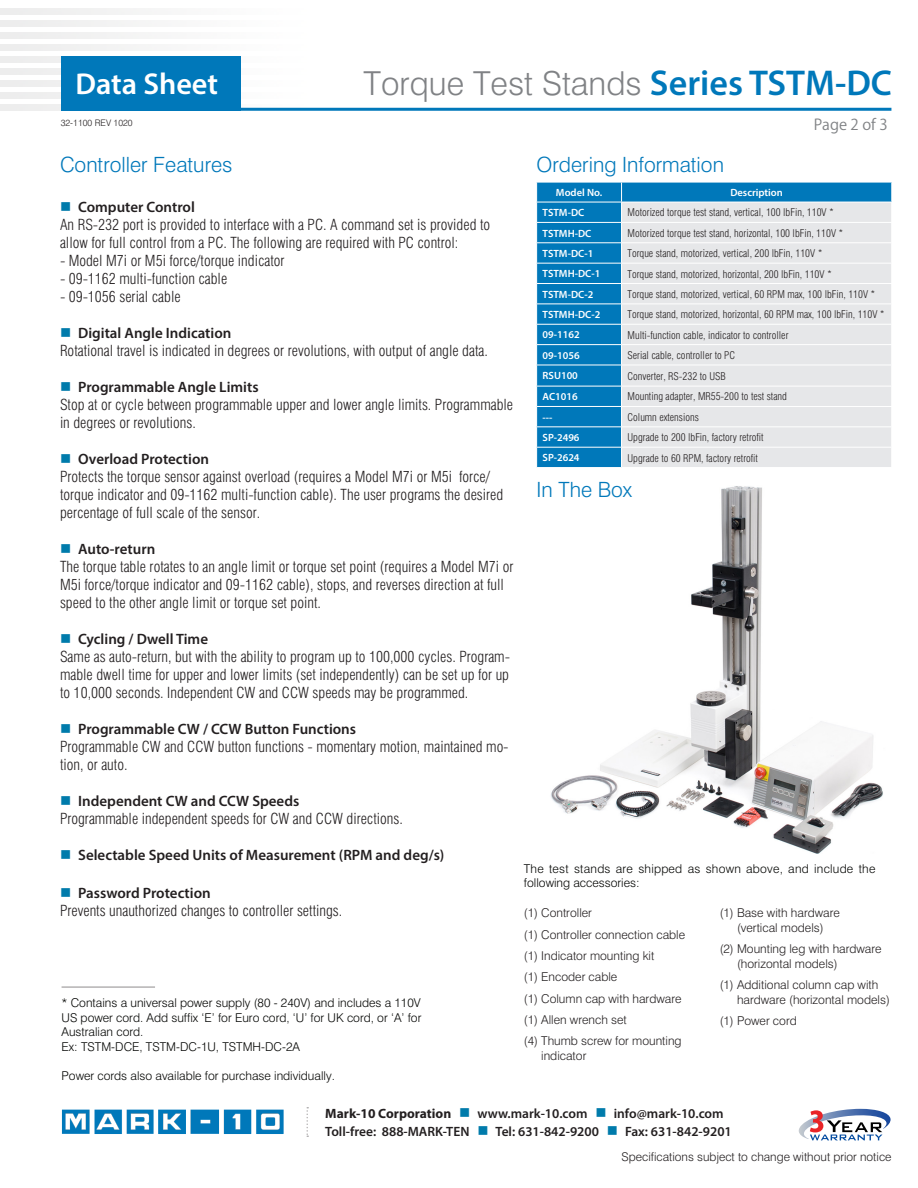
<style>
.page{position:relative;width:918px;height:1188px;background:#fff}
.page>*{position:absolute;margin:0;border:0;box-sizing:border-box;transform-origin:0 0}
.t1{font:300 33px "Swiss 721 BT";color:#808285}
.t2{font:600 30.3px "Myriad Pro";color:#fff}
.t3{font:300 21px "Swiss 721 BT";color:#0078ba}
.t4{font:300 condensed 15px/18px "Swiss 721 BT";color:#231f20}
.t5{font:600 15px "Myriad Pro";color:#231f20}
.t6{font:15px "Koz Go Pro";color:#808285}
.t7{font:600 13.5px/18px "Myriad Pro";color:#231f20}
.t8{font:300 12.15px/14.5px "Swiss 721 BT";color:#231f20}
.t9{font:300 12.15px/14.5px "Swiss 721 BT";color:#040503;text-align:justify}
.t10{font:300 12.15px/14.5px "Swiss 721 BT";letter-spacing:.02em;color:#040503}
.t11{font:300 12px "Swiss 721 BT";color:#231f20}
.t12{font:300 condensed 10.5px "Swiss 721 BT";color:#231f20}
.t13{font:600 10.5px "Myriad Pro";color:#fff}
.t14{font:300 9px "Swiss 721 BT";color:#231f20}
.s1{font-family:"Myriad Pro";font-weight:600;font-size:36px;color:#0078ba}
.s2{color:#007bab}
.s3{font-weight:700}
</style>
<div class="page">
<img style="left:0;top:56px;width:241px;height:7px">
<img style="left:0;top:68px;width:241px;height:7px">
<img style="left:0;top:80px;width:241px;height:7px">
<img style="left:0;top:92px;width:241px;height:7px">
<img style="left:0;top:104px;width:311px;height:7px">
<hr style="left:61px;top:108px;width:830px;height:3px;background:#0078ba">
<div style="left:61px;top:56px;width:179px;height:55px;background:#0078ba"></div>
<svg style="left:306px;top:1107px;width:2px;height:30px"></svg>
<svg style="left:799px;top:1109px;width:92px;height:31px"></svg>
<img style="left:62px;top:1110px;width:222px;height:24px">
<img style="left:551px;top:486px;width:332px;height:368px">
<div style="left:622px;top:182px;width:270px;height:20px;background:#0078ba"></div>
<div style="left:622px;top:203px;width:269px;height:264px;background:#e6e7e9"></div>
<hr style="left:622px;top:222px;width:270px;height:1px;background:#fff">
<hr style="left:622px;top:242px;width:270px;height:1px;background:#fff">
<hr style="left:622px;top:263px;width:270px;height:1px;background:#fff">
<hr style="left:622px;top:283px;width:270px;height:1px;background:#fff">
<hr style="left:622px;top:304px;width:270px;height:1px;background:#fff">
<hr style="left:622px;top:324px;width:270px;height:1px;background:#fff">
<hr style="left:622px;top:344px;width:270px;height:1px;background:#fff">
<hr style="left:622px;top:365px;width:270px;height:1px;background:#fff">
<hr style="left:622px;top:386px;width:270px;height:1px;background:#fff">
<hr style="left:622px;top:406px;width:270px;height:1px;background:#fff">
<hr style="left:622px;top:426px;width:270px;height:1px;background:#fff">
<hr style="left:622px;top:447px;width:270px;height:1px;background:#fff">
<hr style="left:622px;top:182px;width:270px;height:1px;background:#fff">
<svg style="left:536px;top:182px;width:86px;height:286px;background:#1181be"></svg>
<svg style="left:891px;top:182px;width:1px;height:20px"></svg>
<hr style="left:536px;top:202px;width:86px;height:1px;background:#fff">
<hr style="left:62px;top:986px;width:93px;height:2px;background:#b4b2b3">
<h2 class="t2" style="left:75px;top:64px;width:144px">Data Sheet</h2>
<p class="t1" style="left:364px;top:63px;width:530px">Torque Test Stands <span class="s1">Series TSTM-DC</span></p>
<p class="t14" style="left:61px;top:117px;width:73px">32-1100 REV 1020</p>
<p class="t6" style="left:814px;top:114px;width:75px">Page 2 of 3</p>
<p class="t3" style="left:60px;top:152px;width:174px">Controller Features</p>
<p class="t3" style="left:537px;top:151px;width:189px">Ordering Information</p>
<p class="t5" style="left:60px;top:198px;width:136px"><span class="s2">■</span> Computer Control</p>
<p class="t4" style="left:60px;top:216px;width:432px">An RS-232 port is provided to interface with a PC. A command set is provided to allow for full control from a PC. The following are required with PC control:</p>
<p class="t4" style="left:60px;top:252px;width:226px">- Model M7i or M5i force/torque indicator</p>
<p class="t4" style="left:60px;top:270px;width:169px">- 09-1162 multi-function cable</p>
<p class="t4" style="left:60px;top:288px;width:122px">- 09-1056 serial cable</p>
<p class="t5" style="left:60px;top:324px;width:173px"><span class="s2">■</span> Digital Angle Indication</p>
<p class="t4" style="left:60px;top:342px;width:429px">Rotational travel is indicated in degrees or revolutions, with output of angle data.</p>
<p class="t5" style="left:60px;top:378px;width:200px"><span class="s2">■</span> Programmable Angle Limits</p>
<p class="t4" style="left:60px;top:396px;width:455px">Stop at or cycle between programmable upper and lower angle limits. Programmable in degrees or revolutions.</p>
<p class="t5" style="left:60px;top:450px;width:151px"><span class="s2">■</span> Overload Protection</p>
<p class="t4" style="left:60px;top:468px;width:445px">Protects the torque sensor against overload (requires a Model M7i or M5i force/ torque indicator and 09-1162 multi-function cable). The user programs the desired percentage of full scale of the sensor.</p>
<p class="t5" style="left:60px;top:540px;width:97px"><span class="s2">■</span> Auto-return</p>
<p class="t4" style="left:60px;top:558px;width:455px">The torque table rotates to an angle limit or torque set point (requires a Model M7i or<br>M5i force/torque indicator and 09-1162 cable), stops, and reverses direction at full speed to the other angle limit or torque set point.</p>
<p class="t5" style="left:60px;top:630px;width:150px"><span class="s2">■</span> Cycling / Dwell Time</p>
<p class="t4" style="left:60px;top:648px;width:451px;text-align:justify">Same as auto-return, but with the ability to program up to 100,000 cycles. Program&shy;mable dwell time for upper and lower limits (set independently) can be set up for up to 10,000 seconds. Independent CW and CCW speeds may be programmed.</p>
<p class="t5" style="left:60px;top:720px;width:298px"><span class="s2">■</span> Programmable CW / CCW Button Functions</p>
<p class="t4" style="left:60px;top:738px;width:450px">Programmable CW and CCW button functions - momentary motion, maintained mo&shy;tion, or auto.</p>
<p class="t5" style="left:60px;top:792px;width:241px"><span class="s2">■</span> Independent CW and CCW Speeds</p>
<p class="t4" style="left:60px;top:810px;width:344px">Programmable independent speeds for CW and CCW directions.</p>
<p class="t5" style="left:60px;top:846px;width:386px"><span class="s2">■</span> Selectable Speed Units of Measurement (RPM and deg/s)</p>
<p class="t5" style="left:60px;top:884px;width:152px"><span class="s2">■</span> Password Protection</p>
<p class="t4" style="left:60px;top:902px;width:284px">Prevents unauthorized changes to controller settings.</p>
<p class="t13" style="left:556px;top:186px;width:48px">Model No.</p>
<p class="t13" style="left:730px;top:186px;width:54px">Description</p>
<p class="t13" style="left:543px;top:206px;width:43px">TSTM-DC</p>
<p class="t12" style="left:628px;top:206px;width:208px">Motorized torque test stand, vertical, 100 lbFin, 110V *</p>
<p class="t13" style="left:543px;top:226px;width:50px">TSTMH-DC</p>
<p class="t12" style="left:628px;top:227px;width:217px">Motorized torque test stand, horizontal, 100 lbFin, 110V *</p>
<p class="t13" style="left:543px;top:247px;width:52px">TSTM-DC-1</p>
<p class="t12" style="left:628px;top:247px;width:197px">Torque stand, motorized, vertical, 200 lbFin, 110V *</p>
<p class="t13" style="left:543px;top:267px;width:59px">TSTMH-DC-1</p>
<p class="t12" style="left:628px;top:267px;width:206px">Torque stand, motorized, horizontal, 200 lbFin, 110V *</p>
<p class="t13" style="left:543px;top:287px;width:52px">TSTM-DC-2</p>
<p class="t12" style="left:628px;top:288px;width:249px">Torque stand, motorized, vertical, 60 RPM max, 100 lbFin, 110V *</p>
<p class="t13" style="left:543px;top:308px;width:59px">TSTMH-DC-2</p>
<p class="t12" style="left:628px;top:308px;width:259px">Torque stand, motorized, horizontal, 60 RPM max, 100 lbFin, 110V *</p>
<p class="t13" style="left:543px;top:328px;width:39px">09-1162</p>
<p class="t12" style="left:628px;top:329px;width:162px">Multi-function cable, indicator to controller</p>
<p class="t13" style="left:543px;top:349px;width:39px">09-1056</p>
<p class="t12" style="left:628px;top:349px;width:109px">Serial cable, controller to PC</p>
<p class="t13" style="left:543px;top:369px;width:37px">RSU100</p>
<p class="t12" style="left:628px;top:370px;width:100px">Converter, RS-232 to USB</p>
<p class="t13" style="left:543px;top:390px;width:37px">AC1016</p>
<p class="t12" style="left:628px;top:390px;width:161px">Mounting adapter, MR55-200 to test stand</p>
<p class="t13" style="left:543px;top:410px;width:11px">---</p>
<p class="t12" style="left:628px;top:411px;width:73px">Column extensions</p>
<p class="t13" style="left:543px;top:431px;width:38px">SP-2496</p>
<p class="t12" style="left:628px;top:431px;width:138px">Upgrade to 200 lbFin, factory retrofit</p>
<p class="t13" style="left:543px;top:451px;width:38px">SP-2624</p>
<p class="t12" style="left:628px;top:451px;width:132px">Upgrade to 60 RPM, factory retrofit</p>
<p class="t3" style="left:537px;top:476px;width:97px">In The Box</p>
<p class="t10" style="left:524px;top:861px;width:353px">The test stands are shipped as shown above, and include the following accessories:</p>
<p class="t8" style="left:524px;top:906px;width:70px">(1) Controller</p>
<p class="t8" style="left:524px;top:927px;width:163px">(1) Controller connection cable</p>
<p class="t8" style="left:524px;top:948px;width:132px">(1) Indicator mounting kit</p>
<p class="t8" style="left:524px;top:970px;width:95px">(1) Encoder cable</p>
<p class="t8" style="left:524px;top:991px;width:159px">(1) Column cap with hardware</p>
<p class="t8" style="left:524px;top:1012px;width:104px">(1) Allen wrench set</p>
<p class="t8" style="left:541px;top:1034px;width:142px;text-indent:-17px">(4) Thumb screw for mounting indicator</p>
<p class="t8" style="left:720px;top:906px;width:122px;text-align:center">(1) Base with hardware (vertical models)</p>
<p class="t8" style="left:737px;top:942px;width:146px;text-indent:-17px">(2) Mounting leg with hardware (horizontal models)</p>
<p class="t8" style="left:737px;top:977px;width:154px;text-indent:-17px">(1) Additional column cap with hardware (horizontal models)</p>
<p class="t8" style="left:720px;top:1013px;width:79px">(1) Power cord</p>
<p class="t9" style="left:62px;top:996px;width:361px">* Contains a universal power supply (80 - 240V) and includes a 110V US power cord. Add suffix ‘E’ for Euro cord, ‘U’ for UK cord, or ‘A’ for Australian cord.</p>
<p class="t9" style="left:62px;top:1039px;width:240px">Ex: TSTM-DCE, TSTM-DC-1U, TSTMH-DC-2A</p>
<p class="t9" style="left:62px;top:1069px;width:275px">Power cords also available for purchase individually.</p>
<p class="t7" style="left:325px;top:1104px;width:408px"><span class="s3">Mark-10 Corporation</span> <span class="s2">■</span> www.mark-10.com <span class="s2">■</span> info@mark-10.com<br>Toll-free: 888-MARK-TEN <span class="s2">■</span> Tel: 631-842-9200 <span class="s2">■</span> Fax: 631-842-9201</p>
<p class="t11" style="left:622px;top:1149px;width:271px">Specifications subject to change without prior notice</p>
</div>
